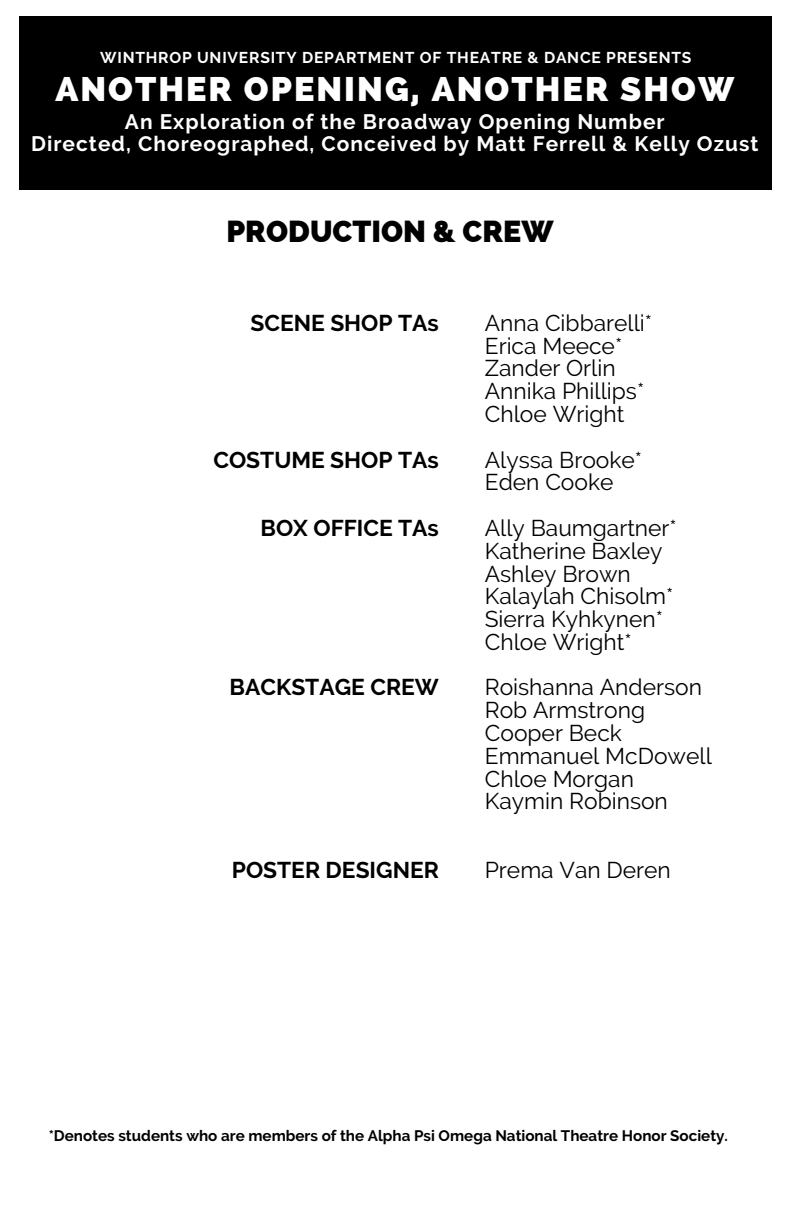
<style>
.page{position:relative;width:792px;height:1224px;background:#fff}
.page>*{position:absolute;margin:0;border:0;box-sizing:border-box;transform-origin:0 0}
.t1{font:800 34.2px "Raleway";letter-spacing:.06em;color:#fff}
.t2{font:800 30.4px "Raleway";color:#000}
.t3{font:22.8px/22.8px "Raleway";color:#000}
.t4{font:700 22.8px "Raleway";color:#000}
.t5{font:700 20.8px "Raleway";letter-spacing:.05em;color:#fff}
.t6{font:700 15.6px "Raleway";letter-spacing:.05em;color:#fff}
.t7{font:700 15.2px "Raleway";color:#000}
</style>
<div class="page">
<div style="left:20px;top:16px;width:752px;height:174px;background:#000"></div>
<p class="t6" style="left:100px;top:48px;width:593px">WINTHROP UNIVERSITY DEPARTMENT OF THEATRE &amp; DANCE PRESENTS</p>
<p class="t1" style="left:55px;top:69px;width:680px">ANOTHER OPENING, ANOTHER SHOW</p>
<p class="t5" style="left:125px;top:110px;width:541px">An Exploration of the Broadway Opening Number</p>
<p class="t5" style="left:31px;top:131px;width:729px">Directed, Choreographed, Conceived by Matt Ferrell &amp; Kelly Ozust</p>
<p class="t2" style="left:226px;top:214px;width:329px">PRODUCTION &amp; CREW</p>
<p class="t4" style="left:250px;top:309px;width:190px">SCENE SHOP TAs</p>
<p class="t4" style="left:213px;top:446px;width:227px">COSTUME SHOP TAs</p>
<p class="t4" style="left:261px;top:515px;width:180px">BOX OFFICE TAs</p>
<p class="t4" style="left:230px;top:674px;width:211px">BACKSTAGE CREW</p>
<p class="t4" style="left:232px;top:856px;width:209px">POSTER DESIGNER</p>
<p class="t3" style="left:485px;top:311px;width:169px">Anna Cibbarelli*</p>
<p class="t3" style="left:485px;top:334px;width:139px">Erica Meece*</p>
<p class="t3" style="left:485px;top:357px;width:132px">Zander Orlin</p>
<p class="t3" style="left:485px;top:380px;width:161px">Annika Phillips*</p>
<p class="t3" style="left:485px;top:403px;width:141px">Chloe Wright</p>
<p class="t3" style="left:485px;top:448px;width:159px">Alyssa Brooke*</p>
<p class="t3" style="left:485px;top:471px;width:130px">Eden Cooke</p>
<p class="t3" style="left:485px;top:517px;width:194px">Ally Baumgartner*</p>
<p class="t3" style="left:485px;top:539px;width:179px">Katherine Baxley</p>
<p class="t3" style="left:485px;top:562px;width:148px">Ashley Brown</p>
<p class="t3" style="left:485px;top:585px;width:190px">Kalaylah Chisolm*</p>
<p class="t3" style="left:485px;top:608px;width:180px">Sierra Kyhkynen*</p>
<p class="t3" style="left:485px;top:630px;width:148px">Chloe Wright*</p>
<p class="t3" style="left:485px;top:676px;width:219px">Roishanna Anderson</p>
<p class="t3" style="left:485px;top:699px;width:229px">Rob Armstrong<br>Cooper Beck<br>Emmanuel McDowell<br>Chloe Morgan</p>
<p class="t3" style="left:485px;top:790px;width:185px">Kaymin Robinson</p>
<p class="t3" style="left:485px;top:858px;width:188px">Prema Van Deren</p>
<p class="t7" style="left:49px;top:1127px;width:681px">*Denotes students who are members of the Alpha Psi Omega National Theatre Honor Society.</p>
</div>
